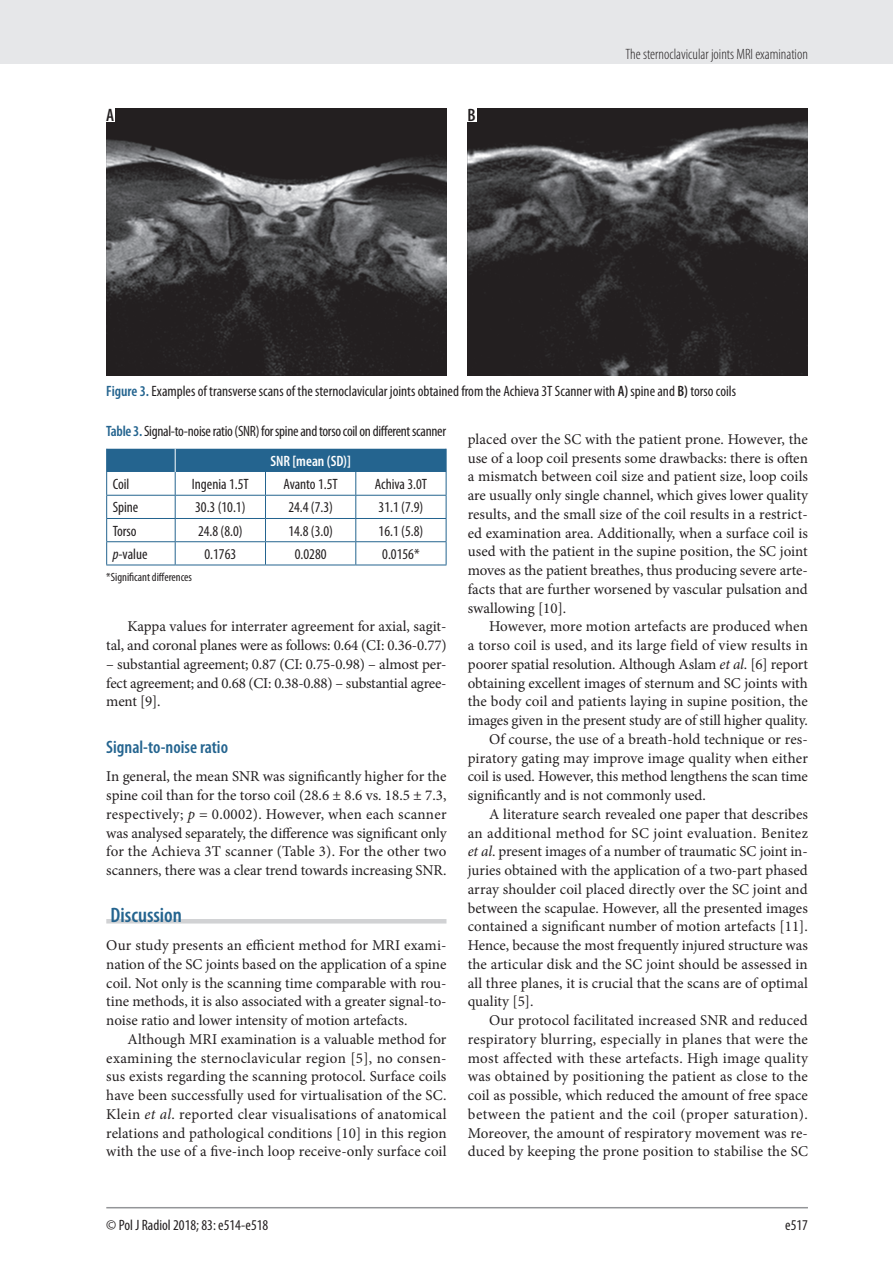
<style>
.page{position:relative;width:893px;height:1263px;background:#fff}
.page>*{position:absolute;margin:0;border:0;box-sizing:border-box;transform-origin:0 0}
.t1{font:600 condensed 21px "Myriad Pro";color:#24648f}
.t2{font:600 condensed 18px "Myriad Pro";color:#24648f}
.t3{font:600 condensed 18px "Myriad Pro";color:#231f20}
.t4{font:15px/18.8px "Minion Pro";letter-spacing:.005em;color:#231f20;text-align:justify}
.t5{font:condensed 15px "Myriad Pro";color:#231f20}
.t6{font:15px "Minion Pro";letter-spacing:.025em;color:#231f20}
.t7{font:condensed 15px/29.5px "Myriad Pro";letter-spacing:-.02em;color:#231f20}
.t8{font:15px "Minion Pro";letter-spacing:.03em;color:#231f20}
.t9{font:300 condensed 15px "Myriad Pro";color:#231f20}
.t10{font:condensed 12px "Myriad Pro";color:#231f20}
.s1{font-weight:600;color:#24648f}
.s2{font-weight:600}
.s3{font-weight:600;color:#fff}
.s4{font-style:italic}
</style>
<div class="page">
<div style="left:0;top:0;width:893px;height:64px;background:#e6e7e9"></div>
<hr style="left:106px;top:1207px;width:702px;height:1px;background:#939598">
<svg style="left:106px;top:449px;width:341px;height:116px"></svg>
<hr style="left:106px;top:565px;width:69px;height:1px;background:#24648f">
<hr style="left:175px;top:565px;width:90px;height:1px;background:#24648f">
<hr style="left:265px;top:565px;width:91px;height:1px;background:#24648f">
<hr style="left:356px;top:565px;width:90px;height:1px;background:#24648f">
<hr style="left:106px;top:919px;width:340px;height:4px;background:#d1d2d4">
<img style="left:106px;top:109px;width:340px;height:267px">
<img style="left:468px;top:109px;width:340px;height:267px">
<div style="left:105px;top:106px;width:10px;height:16px;background:#fff"></div>
<div style="left:467px;top:106px;width:9px;height:16px;background:#fff"></div>
<p class="t3" style="left:106px;top:104px;width:10px">A</p>
<p class="t3" style="left:468px;top:104px;width:10px">B</p>
<p class="t9" style="left:626px;top:45px;width:184px">The sternoclavicular joints MRI examination</p>
<p class="t5" style="left:106px;top:381px;width:631px"><span class="s1">Figure 3.</span> Examples of transverse scans of the sternoclavicular joints obtained from the Achieva 3T Scanner with <span class="s2">A)</span> spine and <span class="s2">B)</span> torso coils</p>
<p class="t7" style="left:270px;top:416px;width:177px;text-indent:-164px"><span class="s1">Table 3.</span> Signal-to-noise ratio (SNR) for spine and torso coil on different scanner<br><span class="s3">SNR [mean (SD)]</span></p>
<p class="t5" style="left:113px;top:475px;width:18px">Coil</p>
<p class="t5" style="left:192px;top:475px;width:58px">Ingenia 1.5T</p>
<p class="t5" style="left:284px;top:475px;width:56px">Avanto 1.5T</p>
<p class="t5" style="left:375px;top:475px;width:54px">Achiva 3.0T</p>
<p class="t5" style="left:113px;top:498px;width:27px">Spine</p>
<p class="t5" style="left:195px;top:498px;width:52px">30.3 (10.1)</p>
<p class="t5" style="left:288px;top:498px;width:46px">24.4 (7.3)</p>
<p class="t5" style="left:379px;top:498px;width:46px">31.1 (7.9)</p>
<p class="t5" style="left:113px;top:522px;width:25px">Torso</p>
<p class="t5" style="left:198px;top:522px;width:46px">24.8 (8.0)</p>
<p class="t5" style="left:288px;top:522px;width:46px">14.8 (3.0)</p>
<p class="t5" style="left:379px;top:522px;width:46px">16.1 (5.8)</p>
<p class="t5" style="left:113px;top:545px;width:36px"><span class="s4">p</span>-value</p>
<p class="t5" style="left:204px;top:545px;width:33px">0.1763</p>
<p class="t5" style="left:295px;top:545px;width:33px">0.0280</p>
<p class="t5" style="left:382px;top:545px;width:39px">0.0156*</p>
<p class="t10" style="left:106px;top:569px;width:87px">*Significant differences</p>
<p class="t4" style="left:106px;top:617px;width:342px;text-align:right">Kappa values for interrater agreement for axial, sagit&shy;tal, and coronal planes were as follows: 0.64 (CI: 0.36-0.77)</p>
<p class="t4" style="left:106px;top:655px;width:342px">– substantial agreement; 0.87 (CI: 0.75-0.98) – almost per&shy;fect agreement; and 0.68 (CI: 0.38-0.88) – substantial agree&shy;ment [9].</p>
<p class="t2" style="left:106px;top:736px;width:123px">Signal-to-noise ratio</p>
<p class="t4" style="left:106px;top:767px;width:342px">In general, the mean SNR was significantly higher for the spine coil than for the torso coil (28.6 ± 8.6 vs. 18.5 ± 7.3, respectively; <span class="s4">p</span> = 0.0002). However, when each scanner was analysed separately, the difference was significant only for the Achieva 3T scanner (Table 3). For the other two scanners, there was a clear trend towards increasing SNR.</p>
<h1 class="t1" style="left:111px;top:902px;width:73px">Discussion</h1>
<p class="t4" style="left:106px;top:936px;width:342px">Our study presents an efficient method for MRI exami&shy;nation of the SC joints based on the application of a spine coil. Not only is the scanning time comparable with rou&shy;tine methods, it is also associated with a greater signal-to&shy;noise ratio and lower intensity of motion artefacts.</p>
<p class="t4" style="left:106px;top:1030px;width:342px;text-indent:21px">Although MRI examination is a valuable method for examining the sternoclavicular region [5], no consen&shy;sus exists regarding the scanning protocol. Surface coils have been successfully used for virtualisation of the SC.<br>Klein <span class="s4">et al</span>. reported clear visualisations of anatomical relations and pathological conditions [10] in this region with the use of a five-inch loop receive-only surface coil</p>
<p class="t4" style="left:468px;top:430px;width:342px">placed over the SC with the patient prone. However, the use of a loop coil presents some drawbacks: there is often a mismatch between coil size and patient size, loop coils are usually only single channel, which gives lower quality results, and the small size of the coil results in a restrict&shy;ed examination area. Additionally, when a surface coil is used with the patient in the supine position, the SC joint moves as the patient breathes, thus producing severe arte&shy;facts that are further worsened by vascular pulsation and swallowing [10].</p>
<p class="t4" style="left:489px;top:617px;width:320px">However, more motion artefacts are produced when</p>
<p class="t4" style="left:468px;top:636px;width:342px">a torso coil is used, and its large field of view results in</p>
<p class="t4" style="left:468px;top:655px;width:342px">poorer spatial resolution. Although Aslam <span class="s4">et al</span>. [6] report</p>
<p class="t4" style="left:468px;top:673px;width:342px">obtaining excellent images of sternum and SC joints with</p>
<p class="t4" style="left:468px;top:692px;width:342px">the body coil and patients laying in supine position, the</p>
<p class="t4" style="left:468px;top:711px;width:341px">images given in the present study are of still higher quality.</p>
<p class="t4" style="left:489px;top:730px;width:320px">Of course, the use of a breath-hold technique or res-</p>
<p class="t4" style="left:468px;top:748px;width:342px">piratory gating may improve image quality when either</p>
<p class="t4" style="left:468px;top:767px;width:342px">coil is used. However, this method lengthens the scan time</p>
<p class="t4" style="left:468px;top:786px;width:239px">significantly and is not commonly used.</p>
<p class="t4" style="left:489px;top:805px;width:321px">A literature search revealed one paper that describes</p>
<p class="t6" style="left:468px;top:823px;width:342px">an additional method for SC joint evaluation. Benitez</p>
<p class="t4" style="left:468px;top:842px;width:341px"><span class="s4">et al</span>. present images of a number of traumatic SC joint in-</p>
<p class="t4" style="left:468px;top:861px;width:342px">juries obtained with the application of a two-part phased</p>
<p class="t4" style="left:468px;top:880px;width:342px">array shoulder coil placed directly over the SC joint and</p>
<p class="t4" style="left:468px;top:898px;width:342px">between the scapulae. However, all the presented images</p>
<p class="t4" style="left:468px;top:917px;width:342px">contained a significant number of motion artefacts [11].</p>
<p class="t4" style="left:468px;top:936px;width:342px">Hence, because the most frequently injured structure was</p>
<p class="t4" style="left:468px;top:955px;width:342px">the articular disk and the SC joint should be assessed in</p>
<p class="t4" style="left:468px;top:973px;width:342px">all three planes, it is crucial that the scans are of optimal</p>
<p class="t4" style="left:468px;top:992px;width:67px">quality [5].</p>
<p class="t4" style="left:489px;top:1011px;width:320px">Our protocol facilitated increased SNR and reduced</p>
<p class="t4" style="left:468px;top:1030px;width:342px">respiratory blurring, especially in planes that were the</p>
<p class="t6" style="left:468px;top:1048px;width:342px">most affected with these artefacts. High image quality</p>
<p class="t4" style="left:468px;top:1067px;width:342px">was obtained by positioning the patient as close to the</p>
<p class="t4" style="left:468px;top:1086px;width:342px">coil as possible, which reduced the amount of free space</p>
<p class="t8" style="left:468px;top:1104px;width:342px">between the patient and the coil (proper saturation).</p>
<p class="t4" style="left:468px;top:1123px;width:342px">Moreover, the amount of respiratory movement was re-</p>
<p class="t4" style="left:468px;top:1142px;width:342px">duced by keeping the prone position to stabilise the SC</p>
<p class="t5" style="left:106px;top:1216px;width:164px">© Pol J Radiol 2018; 83: e514-e518</p>
<p class="t5" style="left:785px;top:1216px;width:24px">e517</p>
</div>
